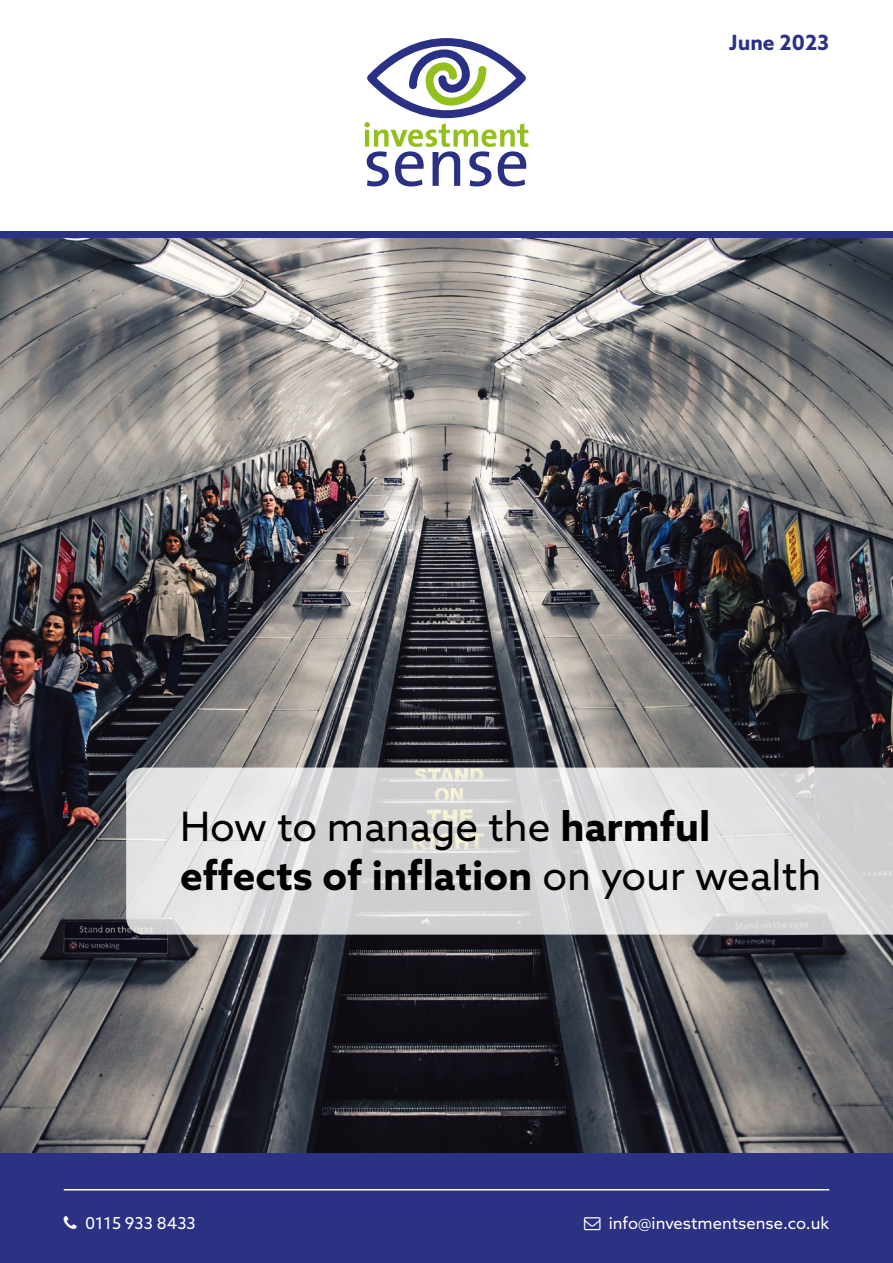
<style>
.page{position:relative;width:893px;height:1263px;background:#fff}
.page>*{position:absolute;margin:0;border:0;box-sizing:border-box;transform-origin:0 0}
.t1{font:40.5px/48.6px "Azo Sans";color:#000}
.t2{font:700 21px "Azo Sans";color:#2b3183}
.t3{font:16.5px "Azo Sans";color:#fff}
.s1{font-weight:700}
</style>
<div class="page">
<img style="left:0;top:238px;width:893px;height:915px">
<div style="left:0;top:1153px;width:893px;height:110px;background:#2b3183"></div>
<svg style="left:126px;top:767px;width:767px;height:167px;background:#dadadb"></svg>
<hr style="left:64px;top:1189px;width:765px;height:1px;background:#fff">
<div style="left:0;top:232px;width:893px;height:6px;background:#2b3183"></div>
<svg style="left:364px;top:38px;width:165px;height:148px"></svg>
<p class="t2" style="left:729px;top:29px;width:102px">June 2023</p>
<p class="t1" style="left:180px;top:802px;width:643px">How to manage the <span class="s1">harmful effects of inflation</span> on your wealth</p>
<p class="t3" style="left:85px;top:1212px;width:112px">0115 933 8433</p>
<p class="t3" style="left:609px;top:1212px;width:222px">info@investmentsense.co.uk</p>
</div>
